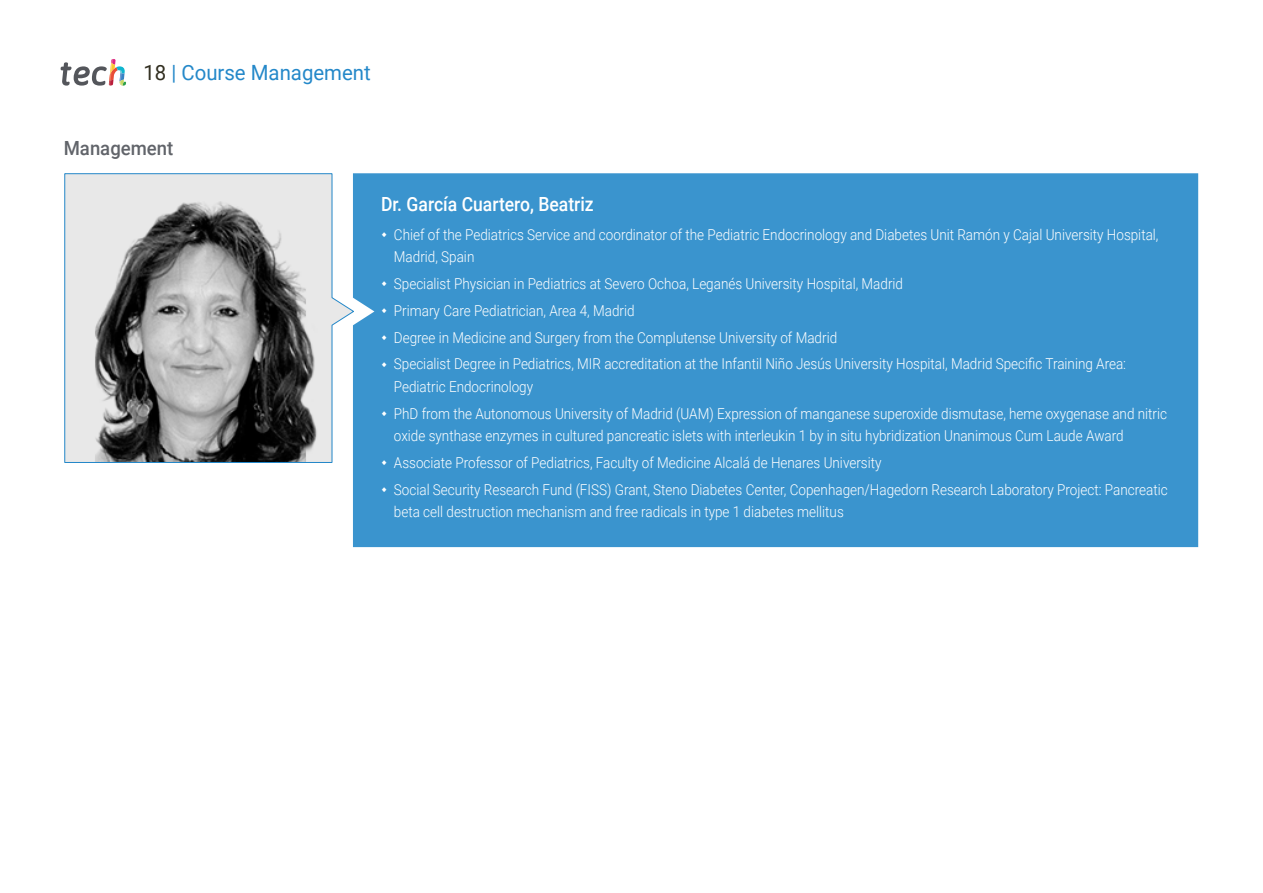
<style>
.page{position:relative;width:1263px;height:893px;background:#fff}
.page>*{position:absolute;margin:0;border:0;box-sizing:border-box;transform-origin:0 0}
.t1{font:21px "Roboto";color:#2488c9}
.t2{font:500 19.5px "Roboto";color:#fff;scale:.9 1}
.t3{font:500 19.5px "Roboto";color:#61646a;scale:.95 1}
.t4{font:300 15px/26.7px "Roboto";color:#fff;scale:.9 1}
.s1{color:#312e20}
</style>
<div class="page">
<svg style="left:61px;top:59px;width:65px;height:27px"></svg>
<div style="left:353px;top:173px;width:845px;height:374px;background:#3a94ce"></div>
<svg style="left:64px;top:173px;width:290px;height:290px;background:#9fa0a2"></svg>
<svg style="left:382px;top:232px;width:4px;height:5px"></svg>
<svg style="left:382px;top:281px;width:4px;height:5px"></svg>
<svg style="left:382px;top:308px;width:4px;height:5px"></svg>
<svg style="left:382px;top:335px;width:4px;height:5px"></svg>
<svg style="left:382px;top:362px;width:4px;height:5px"></svg>
<svg style="left:382px;top:411px;width:4px;height:5px"></svg>
<svg style="left:382px;top:460px;width:4px;height:5px"></svg>
<svg style="left:382px;top:487px;width:4px;height:5px"></svg>
<h1 class="t1" style="left:144px;top:57px;width:229px"><span class="s1">18</span> | Course Management</h1>
<h2 class="t3" style="left:64px;top:134px;width:117px">Management</h2>
<h2 class="t2" style="left:381px;top:190px;width:238px">Dr. García Cuartero, Beatriz</h2>
<p class="t4" style="left:394px;top:223px;width:851px;line-height:22.5px">Chief of the Pediatrics Service and coordinator of the Pediatric Endocrinology and Diabetes Unit Ramón y Cajal University Hospital,<br>Madrid, Spain</p>
<p class="t4" style="left:394px;top:270px;width:815px">Specialist Physician in Pediatrics at Severo Ochoa, Leganés University Hospital, Madrid<br>Primary Care Pediatrician, Area 4, Madrid<br>Degree in Medicine and Surgery from the Complutense University of Madrid<br>Specialist Degree in Pediatrics, MIR accreditation at the Infantil Niño Jesús University Hospital, Madrid Specific Training Area:</p>
<p class="t4" style="left:394px;top:373px;width:860px">Pediatric Endocrinology<br>PhD from the Autonomous University of Madrid (UAM) Expression of manganese superoxide dismutase, heme oxygenase and nitric</p>
<p class="t4" style="left:394px;top:422px;width:861px">oxide synthase enzymes in cultured pancreatic islets with interleukin 1 by in situ hybridization Unanimous Cum Laude Award<br>Associate Professor of Pediatrics, Faculty of Medicine Alcalá de Henares University<br>Social Security Research Fund (FISS) Grant, Steno Diabetes Center, Copenhagen/Hagedorn Research Laboratory Project: Pancreatic</p>
<p class="t4" style="left:394px;top:498px;width:501px">beta cell destruction mechanism and free radicals in type 1 diabetes mellitus</p>
</div>
